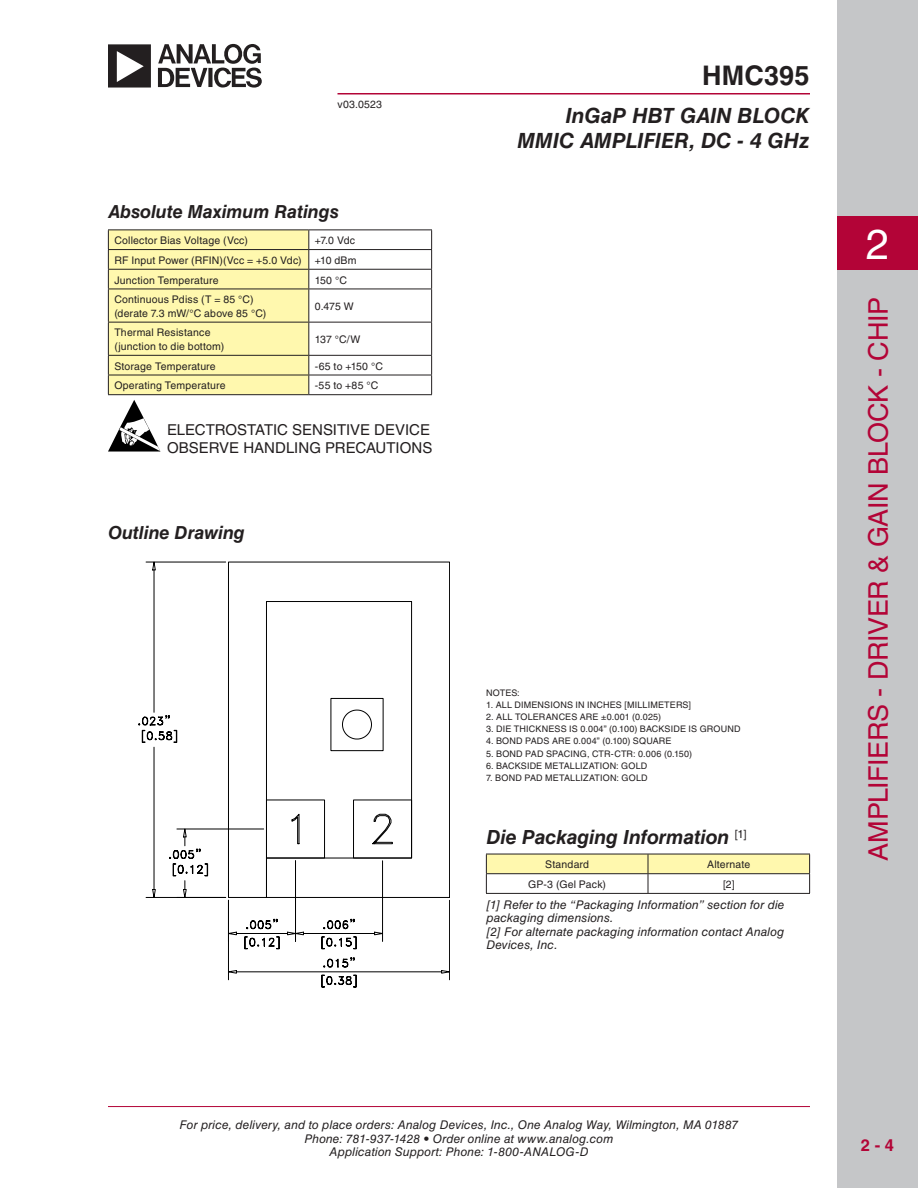
<style>
.page{position:relative;width:918px;height:1188px;background:#fff}
.page>*{position:absolute;margin:0;border:0;box-sizing:border-box;transform-origin:0 0}
.t1{font:42px "Helvetica LT Std";color:#fff}
.t2{font:27px "Helvetica LT Std";letter-spacing:-.015em;color:#b30437}
.t3{font:700 27px "Helvetica LT Std";letter-spacing:.005em;color:#231f20}
.t4{font:italic 700 21px "Helvetica LT Std";color:#231f20}
.t5{font:italic 700 19.5px "Helvetica LT Std";letter-spacing:-.005em;color:#231f20}
.t6{font:italic 700 18px "Helvetica LT Std";letter-spacing:-.005em;color:#231f20}
.t7{font:700 16.5px "Helvetica LT Std";color:#b30437}
.t8{font:15px "Helvetica LT Std";letter-spacing:-.005em;color:#231f20}
.t9{font:italic 12px/13.5px "Helvetica LT Std";letter-spacing:.01em;color:#231f20}
.t10{font:10.5px "Helvetica LT Std";letter-spacing:.015em;color:#231f20}
.t11{font:9px "Helvetica LT Std";letter-spacing:.02em;color:#231f20}
</style>
<div class="page">
<div style="left:837px;top:0;width:81px;height:1188px;background:#c5c6c8"></div>
<div style="left:837px;top:216px;width:81px;height:54px;background:#b30437"></div>
<hr style="left:108px;top:1106px;width:702px;height:1px;background:#b30437">
<hr style="left:338px;top:93px;width:472px;height:1px;background:#b30437">
<svg style="left:108px;top:44px;width:154px;height:44px"></svg>
<hr style="left:309px;top:230px;width:123px;height:1px;background:#231f20">
<hr style="left:309px;top:249px;width:123px;height:1px;background:#231f20">
<hr style="left:309px;top:269px;width:123px;height:1px;background:#231f20">
<svg style="left:431px;top:230px;width:1px;height:59px"></svg>
<hr style="left:309px;top:289px;width:123px;height:1px;background:#231f20">
<hr style="left:431px;top:289px;width:1px;height:33px;background:#231f20">
<hr style="left:309px;top:322px;width:123px;height:1px;background:#231f20">
<hr style="left:431px;top:323px;width:1px;height:32px;background:#231f20">
<hr style="left:309px;top:355px;width:123px;height:1px;background:#231f20">
<hr style="left:309px;top:375px;width:123px;height:1px;background:#231f20">
<svg style="left:431px;top:356px;width:1px;height:38px"></svg>
<hr style="left:309px;top:394px;width:123px;height:1px;background:#231f20">
<svg style="left:138px;top:561px;width:312px;height:427px"></svg>
<svg style="left:108px;top:230px;width:201px;height:222px"></svg>
<svg style="left:486px;top:854px;width:324px;height:39px"></svg>
<hr style="left:486px;top:893px;width:162px;height:1px;background:#231f20">
<hr style="left:648px;top:893px;width:162px;height:1px;background:#231f20">
<p class="t10" style="left:338px;top:98px;width:46px">v03.0523</p>
<p class="t6" style="left:108px;top:201px;width:232px">Absolute Maximum Ratings</p>
<p class="t10" style="left:114px;top:234px;width:135px">Collector Bias Voltage (Vcc)</p>
<p class="t10" style="left:315px;top:234px;width:42px">+7.0 Vdc</p>
<p class="t10" style="left:114px;top:254px;width:189px">RF Input Power (RFIN)(Vcc = +5.0 Vdc)</p>
<p class="t10" style="left:315px;top:254px;width:43px">+10 dBm</p>
<p class="t10" style="left:114px;top:274px;width:106px">Junction Temperature</p>
<p class="t10" style="left:315px;top:274px;width:34px">150 °C</p>
<p class="t10" style="left:114px;top:293px;width:141px">Continuous Pdiss (T = 85 °C)</p>
<p class="t10" style="left:114px;top:307px;width:153px">(derate 7.3 mW/°C above 85 °C)</p>
<p class="t10" style="left:315px;top:300px;width:40px">0.475 W</p>
<p class="t10" style="left:114px;top:327px;width:98px">Thermal Resistance</p>
<p class="t10" style="left:114px;top:340px;width:111px">(junction to die bottom)</p>
<p class="t10" style="left:315px;top:333px;width:47px">137 °C/W</p>
<p class="t10" style="left:114px;top:360px;width:103px">Storage Temperature</p>
<p class="t10" style="left:315px;top:360px;width:70px">-65 to +150 °C</p>
<p class="t10" style="left:114px;top:380px;width:113px">Operating Temperature</p>
<p class="t10" style="left:315px;top:380px;width:65px">-55 to +85 °C</p>
<p class="t8" style="left:167px;top:421px;width:264px">ELECTROSTATIC SENSITIVE DEVICE</p>
<p class="t8" style="left:167px;top:439px;width:267px">OBSERVE HANDLING PRECAUTIONS</p>
<p class="t6" style="left:108px;top:522px;width:138px">Outline Drawing</p>
<p class="t3" style="left:702px;top:59px;width:109px">HMC395</p>
<p class="t4" style="left:566px;top:102px;width:245px">InGaP HBT GAIN BLOCK</p>
<p class="t4" style="left:517px;top:128px;width:294px">MMIC AMPLIFIER, DC - 4 GHz</p>
<p class="t11" style="left:486px;top:687px;width:35px">NOTES:</p>
<p class="t11" style="left:486px;top:700px;width:207px">1. ALL DIMENSIONS IN INCHES [MILLIMETERS]</p>
<p class="t11" style="left:486px;top:712px;width:177px">2. ALL TOLERANCES ARE ±0.001 (0.025)</p>
<p class="t11" style="left:486px;top:724px;width:256px">3. DIE THICKNESS IS 0.004” (0.100) BACKSIDE IS GROUND</p>
<p class="t11" style="left:486px;top:736px;width:187px">4. BOND PADS ARE 0.004” (0.100) SQUARE</p>
<p class="t11" style="left:486px;top:748px;width:208px">5. BOND PAD SPACING, CTR-CTR: 0.006 (0.150)</p>
<p class="t11" style="left:486px;top:760px;width:163px">6. BACKSIDE METALLIZATION: GOLD</p>
<p class="t11" style="left:486px;top:772px;width:163px">7. BOND PAD METALLIZATION: GOLD</p>
<p class="t5" style="left:486px;top:825px;width:262px">Die Packaging Information <sup>[1]</sup></p>
<p class="t10" style="left:545px;top:859px;width:45px">Standard</p>
<p class="t10" style="left:707px;top:859px;width:45px">Alternate</p>
<p class="t10" style="left:528px;top:878px;width:79px">GP-3 (Gel Pack)</p>
<p class="t10" style="left:723px;top:878px;width:13px">[2]</p>
<p class="t9" style="left:486px;top:898px;width:300px">[1] Refer to the “Packaging Information” section for die packaging dimensions.</p>
<p class="t9" style="left:486px;top:925px;width:300px">[2] For alternate packaging information contact Analog<br>Devices, Inc.</p>
<h1 class="t1" style="left:866px;top:220px;width:25px">2</h1>
<h2 class="t2" style="left:863px;top:861px;width:565px;rotate:-90deg">AMPLIFIERS - DRIVER &amp; GAIN BLOCK - CHIP</h2>
<p class="t9" style="left:180px;top:1118px;width:560px;text-align:center">For price, delivery, and to place orders: Analog Devices, Inc., One Analog Way, Wilmington, MA 01887<br>Phone: 781-937-1428 • Order online at www.analog.com<br>Application Support: Phone: 1-800-ANALOG-D</p>
<h3 class="t7" style="left:861px;top:1135px;width:35px">2 - 4</h3>
</div>
